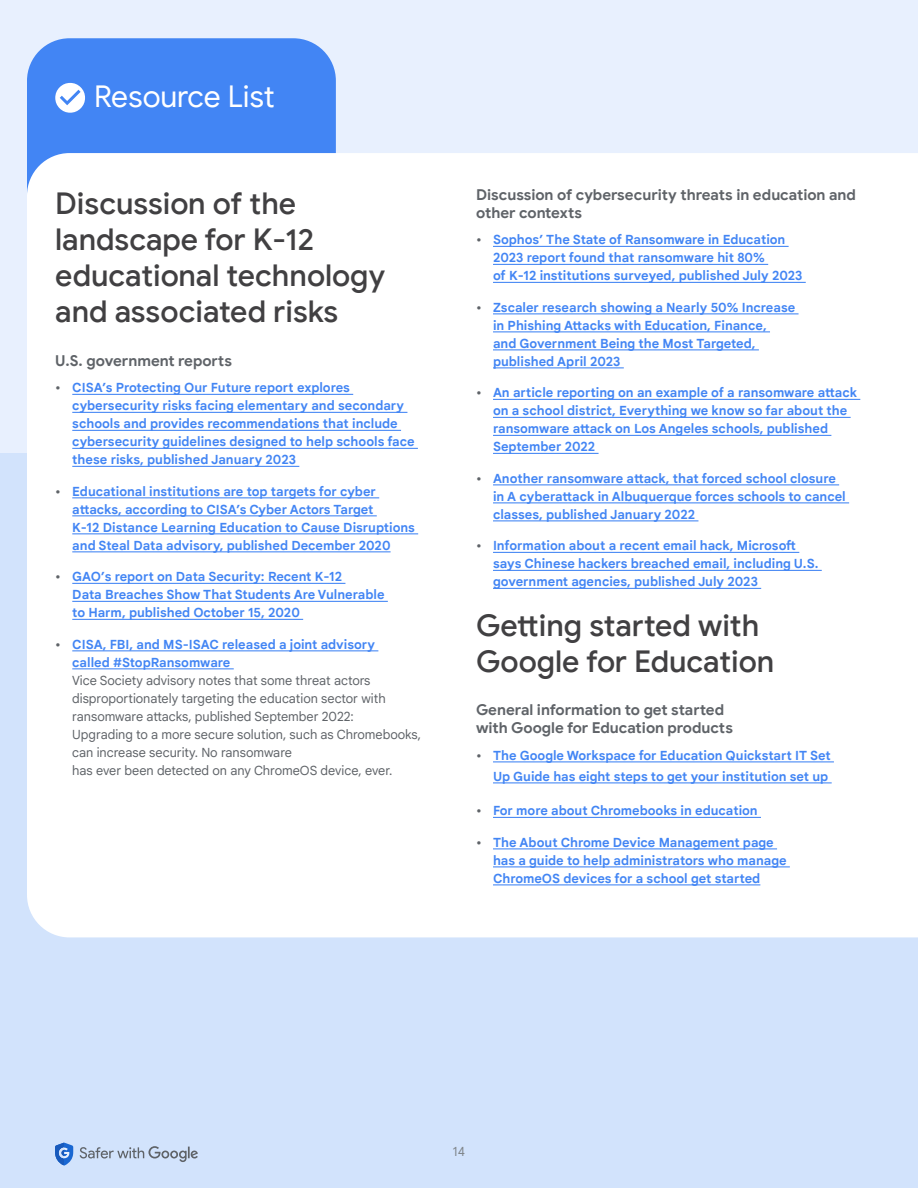
<style>
.page{position:relative;width:918px;height:1188px;background:#fff}
.page>*{position:absolute;margin:0;border:0;box-sizing:border-box;transform-origin:0 0}
.t1{font:500 30px/36px "Google Sans";color:#414042}
.t2{font:30px "Google Sans";letter-spacing:-.005em;color:#fff}
.t3{font:700 15px/18px "Google Sans";letter-spacing:-.005em;color:#5f6368}
.t4{font:700 12.75px/18px "Google Sans Text";color:#4285f4}
.t5{font:12.75px/18px "Google Sans Text";letter-spacing:-.005em;color:#5f6368}
.t6{font:12.75px "Google Sans Text";color:#80868b}
.s1{color:#5f6368}
</style>
<div class="page">
<div style="left:0;top:0;width:918px;height:453px;background:#e8f0fe"></div>
<div style="left:0;top:453px;width:918px;height:735px;background:#d2e3fc"></div>
<svg style="left:80px;top:1146px;width:118px;height:16px"></svg>
<svg style="left:55px;top:1143px;width:18px;height:22px"></svg>
<svg style="left:59px;top:1148px;width:5px;height:10px"></svg>
<div style="left:27px;top:38px;width:309px;height:115px;background:#4285f4"></div>
<div style="left:27px;top:153px;width:891px;height:784px;background:#fff"></div>
<svg style="left:55px;top:83px;width:30px;height:30px"></svg>
<hr style="left:72px;top:394px;width:281px;height:1px;background:#4285f4">
<hr style="left:72px;top:412px;width:335px;height:1px;background:#4285f4">
<hr style="left:72px;top:430px;width:329px;height:1px;background:#4285f4">
<hr style="left:72px;top:448px;width:346px;height:1px;background:#4285f4">
<hr style="left:72px;top:466px;width:227px;height:1px;background:#4285f4">
<hr style="left:72px;top:497px;width:307px;height:1px;background:#4285f4">
<hr style="left:72px;top:515px;width:305px;height:1px;background:#4285f4">
<hr style="left:72px;top:533px;width:346px;height:1px;background:#4285f4">
<hr style="left:72px;top:551px;width:319px;height:1px;background:#4285f4">
<hr style="left:72px;top:583px;width:273px;height:1px;background:#4285f4">
<hr style="left:72px;top:601px;width:316px;height:1px;background:#4285f4">
<hr style="left:72px;top:619px;width:231px;height:1px;background:#4285f4">
<hr style="left:72px;top:650px;width:306px;height:1px;background:#4285f4">
<hr style="left:72px;top:668px;width:162px;height:1px;background:#4285f4">
<hr style="left:493px;top:246px;width:296px;height:1px;background:#4285f4">
<hr style="left:493px;top:264px;width:275px;height:1px;background:#4285f4">
<hr style="left:493px;top:282px;width:313px;height:1px;background:#4285f4">
<hr style="left:493px;top:313px;width:306px;height:1px;background:#4285f4">
<hr style="left:493px;top:331px;width:277px;height:1px;background:#4285f4">
<hr style="left:493px;top:349px;width:266px;height:1px;background:#4285f4">
<hr style="left:493px;top:367px;width:131px;height:1px;background:#4285f4">
<hr style="left:493px;top:399px;width:367px;height:1px;background:#4285f4">
<hr style="left:493px;top:417px;width:358px;height:1px;background:#4285f4">
<hr style="left:493px;top:435px;width:338px;height:1px;background:#4285f4">
<hr style="left:493px;top:453px;width:106px;height:1px;background:#4285f4">
<hr style="left:493px;top:484px;width:346px;height:1px;background:#4285f4">
<hr style="left:493px;top:502px;width:356px;height:1px;background:#4285f4">
<hr style="left:493px;top:520px;width:205px;height:1px;background:#4285f4">
<hr style="left:493px;top:552px;width:306px;height:1px;background:#4285f4">
<hr style="left:493px;top:570px;width:329px;height:1px;background:#4285f4">
<hr style="left:493px;top:588px;width:268px;height:1px;background:#4285f4">
<hr style="left:493px;top:761px;width:341px;height:1px;background:#4285f4">
<hr style="left:493px;top:782px;width:339px;height:1px;background:#4285f4">
<hr style="left:493px;top:817px;width:268px;height:1px;background:#4285f4">
<hr style="left:493px;top:848px;width:284px;height:1px;background:#4285f4">
<hr style="left:493px;top:866px;width:297px;height:1px;background:#4285f4">
<hr style="left:493px;top:884px;width:267px;height:1px;background:#4285f4">
<h1 class="t2" style="left:94px;top:78px;width:182px">Resource List</h1>
<h1 class="t1" style="left:55px;top:186px;width:331px">Discussion of the landscape for K-12 educational technology and associated risks</h1>
<p class="t3" style="left:55px;top:352px;width:178px">U.S. government reports</p>
<p class="t4" style="left:72px;top:379px;width:344px;text-indent:-17px"><span class="s1">•</span> CISA’s Protecting Our Future report explores cybersecurity risks facing elementary and secondary schools and provides recommendations that include cybersecurity guidelines designed to help schools face these risks, published January 2023</p>
<p class="t4" style="left:72px;top:483px;width:344px;text-indent:-17px"><span class="s1">•</span> Educational institutions are top targets for cyber attacks, according to CISA’s Cyber Actors Target<br>K-12 Distance Learning Education to Cause Disruptions and Steal Data advisory, published December 2020</p>
<p class="t4" style="left:72px;top:568px;width:314px;text-indent:-17px"><span class="s1">•</span> GAO’s report on Data Security: Recent K-12<br>Data Breaches Show That Students Are Vulnerable to Harm, published October 15, 2020</p>
<p class="t4" style="left:72px;top:636px;width:304px;text-indent:-17px"><span class="s1">•</span> CISA, FBI, and MS-ISAC released a joint advisory called #StopRansomware</p>
<p class="t5" style="left:72px;top:671px;width:350px">Vice Society advisory notes that some threat actors disproportionately targeting the education sector with ransomware attacks, published September 2022:<br>Upgrading to a more secure solution, such as Chromebooks, can increase security. No ransomware<br>has ever been detected on any ChromeOS device, ever.</p>
<p class="t3" style="left:476px;top:186px;width:381px">Discussion of cybersecurity threats in education and other contexts</p>
<p class="t4" style="left:493px;top:231px;width:311px;text-indent:-17px"><span class="s1">•</span> Sophos’ The State of Ransomware in Education<br>2023 report found that ransomware hit 80%<br>of K-12 institutions surveyed, published July 2023</p>
<p class="t4" style="left:493px;top:299px;width:304px;text-indent:-17px"><span class="s1">•</span> Zscaler research showing a Nearly 50% Increase in Phishing Attacks with Education, Finance,<br>and Government Being the Most Targeted, published April 2023</p>
<p class="t4" style="left:493px;top:384px;width:366px;text-indent:-17px"><span class="s1">•</span> An article reporting on an example of a ransomware attack on a school district, Everything we know so far about the ransomware attack on Los Angeles schools, published September 2022</p>
<p class="t4" style="left:493px;top:470px;width:354px;text-indent:-17px"><span class="s1">•</span> Another ransomware attack, that forced school closure in A cyberattack in Albuquerque forces schools to cancel classes, published January 2022</p>
<p class="t4" style="left:493px;top:537px;width:327px;text-indent:-17px"><span class="s1">•</span> Information about a recent email hack, Microsoft says Chinese hackers breached email, including U.S. government agencies, published July 2023</p>
<h1 class="t1" style="left:476px;top:607px;width:300px">Getting started with<br>Google for Education</h1>
<p class="t3" style="left:476px;top:701px;width:258px">General information to get started with Google for Education products</p>
<p class="t4" style="left:476px;top:745px;width:356px;line-height:21px;text-align:right"><span class="s1">•</span> The Google Workspace for Education Quickstart IT Set<br>Up Guide has eight steps to get your institution set up</p>
<p class="t4" style="left:476px;top:802px;width:283px"><span class="s1">•</span> For more about Chromebooks in education</p>
<p class="t4" style="left:493px;top:834px;width:295px;text-indent:-17px"><span class="s1">•</span> The About Chrome Device Management page has a guide to help administrators who manage<br>ChromeOS devices for a school get started</p>
<p class="t6" style="left:453px;top:1142px;width:14px">14</p>
</div>
